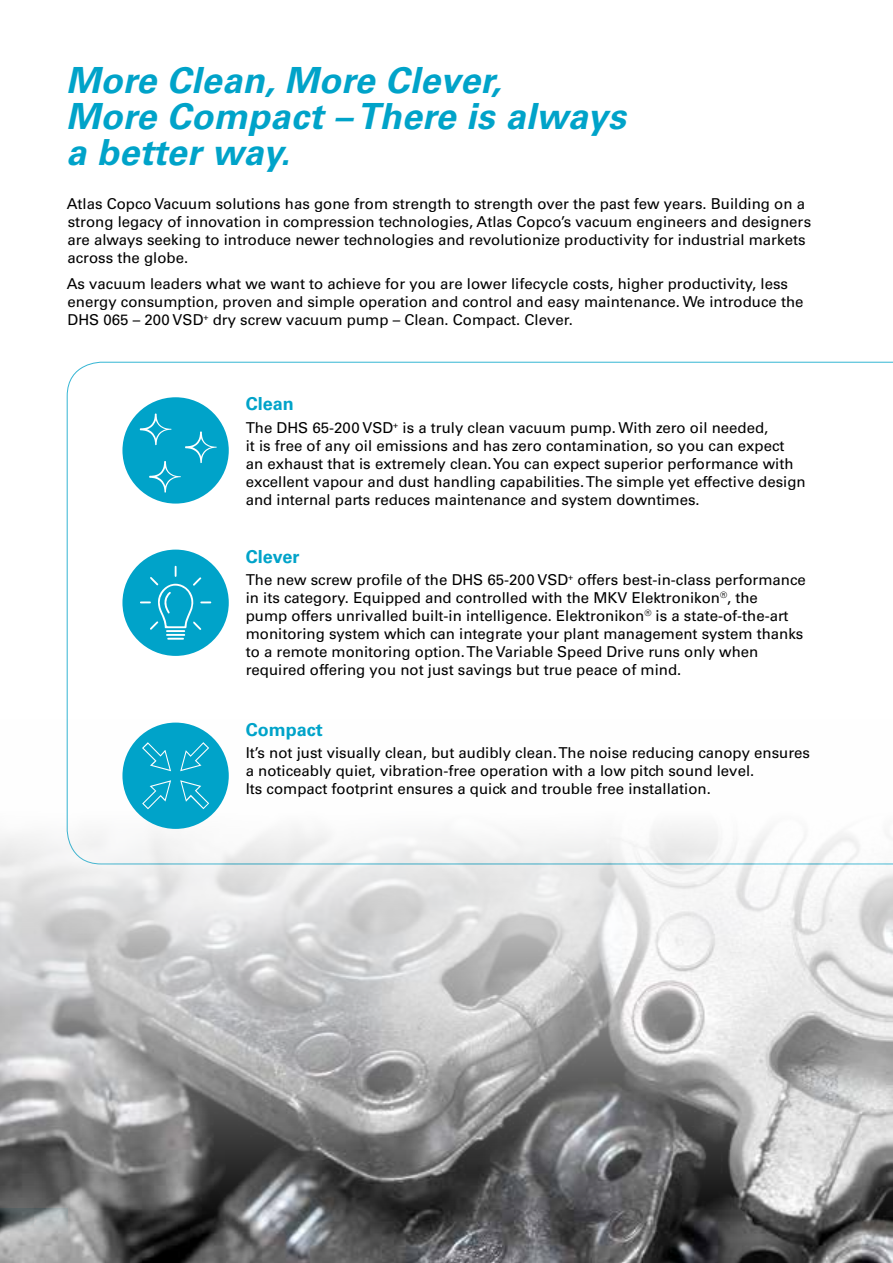
<style>
.page{position:relative;width:893px;height:1263px;background:#fff}
.page>*{position:absolute;margin:0;border:0;box-sizing:border-box;transform-origin:0 0}
.t1{font:italic 700 36px/36px "Univers LT Std";letter-spacing:.01em;color:#00a3c9}
.t2{font:700 18px "Univers LT Std";color:#00a3c9}
.t3{font:15px/18px "Univers LT Std";color:#000}
</style>
<div class="page">
<img style="left:0;top:720px;width:893px;height:543px">
<div style="left:122px;top:397px;width:107px;height:107px;background:#00a3c9;border-radius:50%"></div>
<svg style="left:140px;top:413px;width:77px;height:80px"></svg>
<div style="left:122px;top:723px;width:107px;height:106px;background:#00a3c9;border-radius:50%"></div>
<svg style="left:180px;top:742px;width:29px;height:29px"></svg>
<svg style="left:180px;top:780px;width:29px;height:29px"></svg>
<svg style="left:142px;top:742px;width:29px;height:29px"></svg>
<svg style="left:142px;top:780px;width:29px;height:29px"></svg>
<div style="left:122px;top:550px;width:107px;height:106px;background:#00a3c9;border-radius:50%"></div>
<svg style="left:140px;top:566px;width:71px;height:74px"></svg>
<h1 class="t1" style="left:66px;top:63px;width:561px">More Clean, More Clever,<br>More Compact – There is always a better way.</h1>
<p class="t3" style="left:67px;top:195px;width:746px">Atlas Copco Vacuum solutions has gone from strength to strength over the past few years. Building on a strong legacy of innovation in compression technologies, Atlas Copco’s vacuum engineers and designers are always seeking to introduce newer technologies and revolutionize productivity for industrial markets across the globe.</p>
<p class="t3" style="left:67px;top:275px;width:738px">As vacuum leaders what we want to achieve for you are lower lifecycle costs, higher productivity, less energy consumption, proven and simple operation and control and easy maintenance. We introduce the<br>DHS 065 – 200 VSD<sup>+</sup> dry screw vacuum pump – Clean. Compact. Clever.</p>
<p class="t2" style="left:246px;top:393px;width:50px">Clean</p>
<p class="t3" style="left:246px;top:418px;width:561px">The DHS 65-200 VSD<sup>+</sup> is a truly clean vacuum pump. With zero oil needed,<br>it is free of any oil emissions and has zero contamination, so you can expect an exhaust that is extremely clean. You can expect superior performance with excellent vapour and dust handling capabilities. The simple yet effective design and internal parts reduces maintenance and system downtimes.</p>
<p class="t2" style="left:246px;top:546px;width:55px">Clever</p>
<p class="t3" style="left:246px;top:571px;width:562px">The new screw profile of the DHS 65-200 VSD<sup>+</sup> offers best-in-class performance in its category. Equipped and controlled with the MKV Elektronikon<sup>®</sup>, the<br>pump offers unrivalled built-in intelligence. Elektronikon<sup>®</sup> is a state-of-the-art monitoring system which can integrate your plant management system thanks to a remote monitoring option. The Variable Speed Drive runs only when required offering you not just savings but true peace of mind.</p>
<p class="t2" style="left:246px;top:719px;width:79px">Compact</p>
<p class="t3" style="left:246px;top:744px;width:566px">It’s not just visually clean, but audibly clean. The noise reducing canopy ensures a noticeably quiet, vibration-free operation with a low pitch sound level.<br>Its compact footprint ensures a quick and trouble free installation.</p>
</div>
